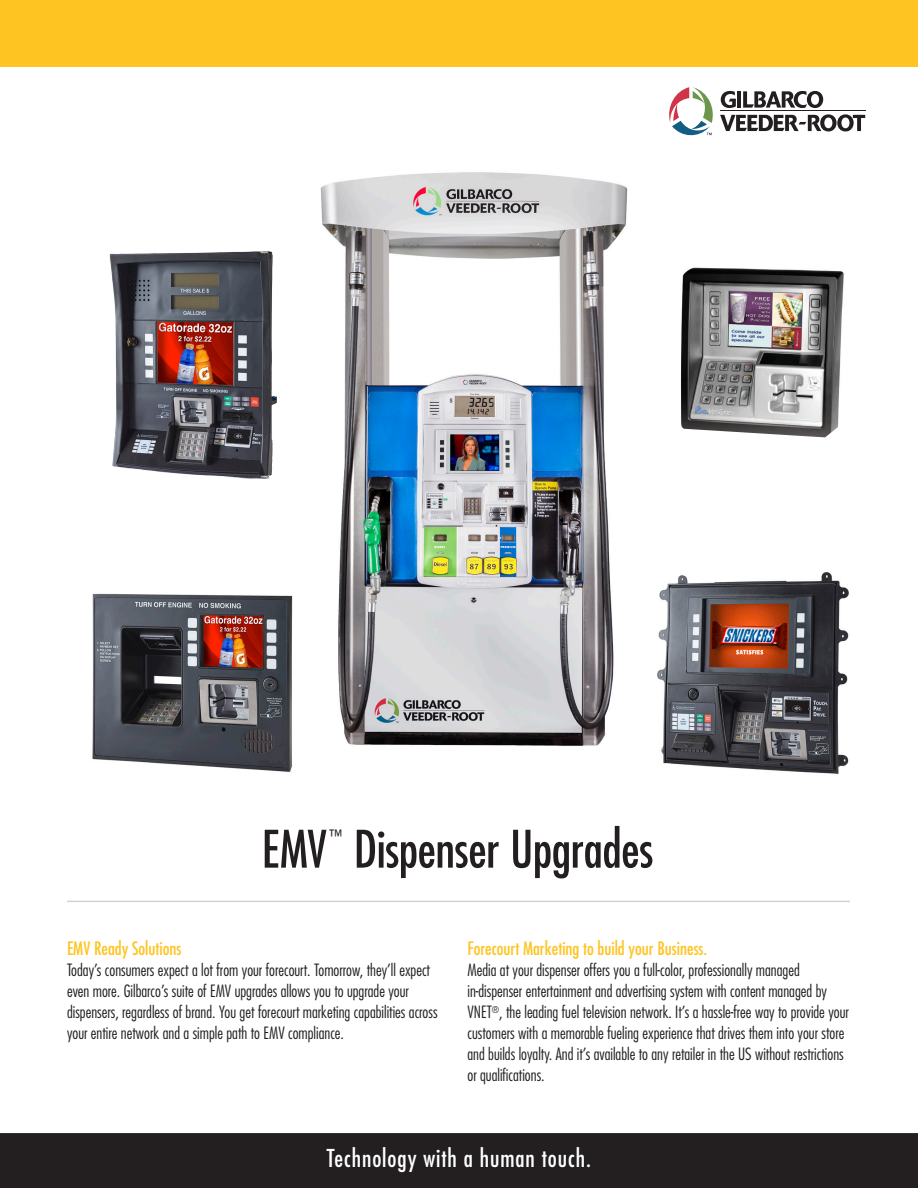
<style>
.page{position:relative;width:918px;height:1188px;background:#fff}
.page>*{position:absolute;margin:0;border:0;box-sizing:border-box;transform-origin:0 0}
.t1{font:condensed 50.25px "Futura";letter-spacing:-.005em;color:#231f20}
.t2{font:condensed 24px "Futura";letter-spacing:.04em;color:#fff}
.Subhead{font:condensed 18px "Futura";color:#fec422}
.t3{font:condensed 16.65px "Futura";color:#231f20}
.Body{font:300 condensed 16.5px/21px "Futura";color:#231f20}
</style>
<div class="page">
<div style="left:0;top:0;width:918px;height:68px;background:#fec422"></div>
<div style="left:0;top:1133px;width:918px;height:15px;background:#231f20"></div>
<img style="left:320px;top:172px;width:308px;height:574px">
<div style="left:0;top:1148px;width:918px;height:40px;background:#231f20"></div>
<hr style="left:67px;top:901px;width:783px;height:1px;background:#d1d2d4">
<svg style="left:669px;top:87px;width:196px;height:48px"></svg>
<img style="left:657px;top:571px;width:192px;height:204px">
<img style="left:109px;top:251px;width:168px;height:228px">
<img style="left:92px;top:593px;width:201px;height:179px">
<img style="left:681px;top:267px;width:163px;height:170px">
<p class="t1" style="left:262px;top:817px;width:67px">EMV</p>
<p class="t3" style="left:329px;top:825px;width:14px">™</p>
<p class="t1" style="left:354px;top:817px;width:301px">Dispenser Upgrades</p>
<p class="Subhead" style="left:67px;top:937px;width:116px">EMV Ready Solutions</p>
<p class="Body" style="left:67px;top:959px;width:372px">Today’s consumers expect a lot from your forecourt. Tomorrow, they’ll expect even more. Gilbarco’s suite of EMV upgrades allows you to upgrade your dispensers, regardless of brand. You get forecourt marketing capabilities across your entire network and a simple path to EMV compliance.</p>
<p class="Subhead" style="left:468px;top:937px;width:241px">Forecourt Marketing to build your Business.</p>
<p class="Body" style="left:468px;top:959px;width:383px">Media at your dispenser offers you a full-color, professionally managed in-dispenser entertainment and advertising system with content managed by VNET<sup>®</sup>, the leading fuel television network. It’s a hassle-free way to provide your customers with a memorable fueling experience that drives them into your store and builds loyalty. And it’s available to any retailer in the US without restrictions or qualifications.</p>
<p class="t2" style="left:327px;top:1143px;width:266px">Technology w th a human touch.</p>
<h2 class="t2" style="left:386px;top:1143px;width:148px">www.gilbarco.com</h2>
</div>
